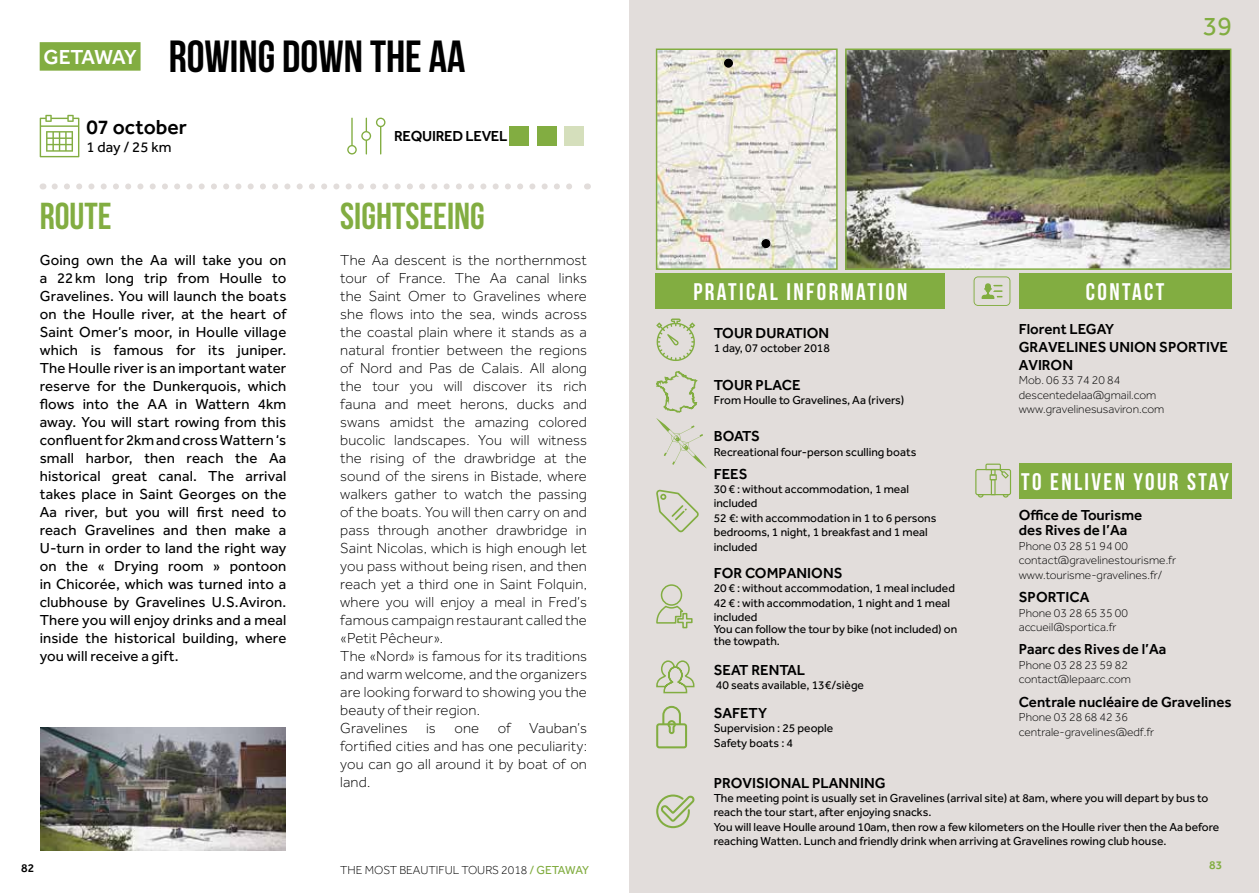
<style>
.page{position:relative;width:1259px;height:893px;background:#fff}
.page>*{position:absolute;margin:0;border:0;box-sizing:border-box;transform-origin:0 0}
.t1{font:45px "Bebas Neue";color:#000}
.t2{font:37.5px "Bebas Neue";color:#82ad41}
.t3{font:27px "Effra";color:#82ad41}
.t4{font:24px "Bebas Neue";letter-spacing:.1em;color:#fff}
.t5{font:500 21px "Effra";color:#000}
.t6{font:500 21px "Effra";letter-spacing:-.03em;color:#fff}
.t7{font:300 15px/18px "Effra";letter-spacing:.01em;color:#000}
.t8{font:15px/18px "Effra";letter-spacing:.01em;color:#000;text-align:justify}
.t9{font:500 15px/18px "Effra";color:#000}
.t10{font:500 15px "Effra";letter-spacing:-.02em;color:#000}
.t11{font:12px/14.4px "Effra";color:#000}
.t12{font:300 12px/14.4px "Effra";color:#000}
.t13{font:500 12px "Effra";color:#82ad41}
.t14{font:500 12px "Effra";color:#000}
.s1{font-weight:400;color:#82ad41}
</style>
<div class="page">
<svg style="left:55px;top:183px;width:517px;height:6px"></svg>
<div style="left:40px;top:42px;width:101px;height:29px;background:#82ad41"></div>
<div style="left:629px;top:0;width:630px;height:893px;background:#e2dddb"></div>
<svg style="left:973px;top:276px;width:38px;height:30px"></svg>
<svg style="left:975px;top:464px;width:36px;height:34px"></svg>
<div style="left:1018px;top:463px;width:213px;height:35px;background:#82ad41"></div>
<svg style="left:347px;top:118px;width:38px;height:37px"></svg>
<div style="left:509px;top:126px;width:20px;height:20px;background:#82ad41"></div>
<div style="left:536px;top:126px;width:20px;height:20px;background:#82ad41"></div>
<div style="left:564px;top:126px;width:20px;height:20px;background:#d5dfbc"></div>
<svg style="left:40px;top:115px;width:39px;height:42px"></svg>
<img style="left:40px;top:727px;width:246px;height:123px">
<div style="left:1018px;top:274px;width:213px;height:35px;background:#82ad41"></div>
<div style="left:656px;top:274px;width:289px;height:35px;background:#82ad41"></div>
<svg style="left:656px;top:706px;width:31px;height:42px"></svg>
<svg style="left:656px;top:660px;width:39px;height:34px"></svg>
<svg style="left:656px;top:794px;width:39px;height:34px"></svg>
<svg style="left:656px;top:584px;width:37px;height:45px"></svg>
<svg style="left:656px;top:490px;width:43px;height:42px"></svg>
<svg style="left:656px;top:318px;width:39px;height:43px"></svg>
<svg style="left:656px;top:371px;width:51px;height:98px"></svg>
<img style="left:659px;top:52px;width:175px;height:215px">
<div style="left:656px;top:49px;width:181px;height:221px;border:2px solid #82ad41"></div>
<div style="left:724px;top:59px;width:8px;height:8px;background:#000;border-radius:50%"></div>
<div style="left:724px;top:59px;width:8px;height:8px;border:1px solid #000;border-radius:50%"></div>
<div style="left:762px;top:240px;width:8px;height:8px;background:#000;border-radius:50%"></div>
<div style="left:762px;top:239px;width:8px;height:9px;border:1px solid #000;border-radius:50%"></div>
<img style="left:848px;top:52px;width:380px;height:215px">
<div style="left:845px;top:49px;width:386px;height:221px;border:2px solid #82ad41"></div>
<h3 class="t6" style="left:43px;top:44px;width:95px">GETAWAY</h3>
<h1 class="t1" style="left:169px;top:31px;width:298px">ROWING DOWN the AA</h1>
<h3 class="t5" style="left:86px;top:115px;width:102px">07 october</h3>
<p class="t8" style="left:86px;top:138px;width:87px">1 day / 25 km</p>
<h2 class="t2" style="left:40px;top:196px;width:73px">ROUTE</h2>
<p class="t8" style="left:40px;top:251px;width:248px">Going own the Aa will take you on a 22km long trip from Houlle to Gravelines. You will launch the boats on the Houlle river, at the heart of Saint Omer’s moor, in Houlle village which is famous for its juniper.<br>The Houlle river is an important water reserve for the Dunkerquois, which flows into the AA in Wattern 4km away. You will start rowing from this confluent for 2km and cross Wattern ‘s small harbor, then reach the Aa historical great canal. The arrival takes place in Saint Georges on the Aa river, but you will first need to reach Gravelines and then make a U-turn in order to land the right way on the « Drying room » pontoon in Chicorée, which was turned into a clubhouse by Gravelines U.S.Aviron.<br>There you will enjoy drinks and a meal inside the historical building, where you will receive a gift.</p>
<p class="t10" style="left:394px;top:127px;width:115px">REQUIRED LEVEL</p>
<h2 class="t2" style="left:340px;top:196px;width:146px">SIGHTSEEING</h2>
<p class="t7" style="left:340px;top:251px;width:248px">The Aa descent is the northernmost tour of France. The Aa canal links the Saint Omer to Gravelines where she flows into the sea, winds across the coastal plain where it stands as a natural frontier between the regions of Nord and Pas de Calais. All along the tour you will discover its rich fauna and meet herons, ducks and swans amidst the amazing colored bucolic landscapes. You will witness the rising of the drawbridge at the sound of the sirens in Bistade, where walkers gather to watch the passing of the boats. You will then carry on and pass through another drawbridge in Saint Nicolas, which is high enough let you pass without being risen, and then reach yet a third one in Saint Folquin, where you will enjoy a meal in Fred’s famous campaign restaurant called the «Petit Pêcheur».<br>The «Nord» is famous for its traditions and warm welcome, and the organizers are looking forward to showing you the beauty of their region.<br>Gravelines is one of Vauban’s fortified cities and has one peculiarity: you can go all around it by boat of on land.</p>
<p class="t14" style="left:21px;top:860px;width:15px">82</p>
<p class="t12" style="left:340px;top:863px;width:250px">THE MOST BEAUTIFUL TOURS 2018 <span class="s1">/ GETAWAY</span></p>
<h3 class="t3" style="left:1202px;top:10px;width:31px">39</h3>
<h3 class="t4" style="left:693px;top:279px;width:216px">PRATICAL INFORMATION</h3>
<h3 class="t4" style="left:1085px;top:279px;width:80px">CONTACT</h3>
<p class="t9" style="left:714px;top:323px;width:117px">TOUR DURATION</p>
<p class="t11" style="left:714px;top:341px;width:118px">1 day, 07 october 2018</p>
<p class="t9" style="left:714px;top:375px;width:88px">TOUR PLACE</p>
<p class="t11" style="left:714px;top:393px;width:192px">From Houlle to Gravelines, Aa (rivers)</p>
<p class="t9" style="left:714px;top:427px;width:48px">BOATS</p>
<p class="t11" style="left:714px;top:444px;width:204px">Recreational four-person sculling boats</p>
<p class="t9" style="left:714px;top:464px;width:35px">FEES</p>
<p class="t11" style="left:714px;top:482px;width:224px">30€ : without accommodation, 1 meal included<br>52 €: with accommodation in 1 to 6 persons bedrooms, 1 night, 1 breakfast and 1 meal included</p>
<p class="t9" style="left:714px;top:564px;width:130px">FOR COMPANIONS</p>
<p class="t11" style="left:714px;top:581px;width:243px">20€ : without accommodation, 1 meal included<br>42€ : with accommodation, 1 night and 1 meal included</p>
<p class="t11" style="left:714px;top:623px;width:245px;line-height:12px">You can follow the tour by bike (not included) on the towpath.</p>
<p class="t9" style="left:714px;top:660px;width:93px">SEAT RENTAL</p>
<p class="t11" style="left:716px;top:678px;width:150px">40 seats available, 13€/siège</p>
<p class="t9" style="left:714px;top:704px;width:55px">SAFETY</p>
<p class="t11" style="left:714px;top:721px;width:121px">Supervision : 25 people<br>Safety boats : 4</p>
<p class="t9" style="left:1018px;top:320px;width:211px">Florent LEGAY<br>GRAVELINES UNION SPORTIVE<br>AVIRON</p>
<p class="t12" style="left:1018px;top:373px;width:147px">Mob. 06 33 74 20 84 descentedelaa@gmail.com www.gravelinesusaviron.com</p>
<h3 class="t4" style="left:1021px;top:468px;width:209px">TO ENLIVEN YOUR STAY</h3>
<p class="t9" style="left:1018px;top:508px;width:125px;line-height:15px">Office de Tourisme des Rives de l’Aa</p>
<p class="t12" style="left:1018px;top:539px;width:159px">Phone 03 28 51 94 00 contact@gravelinestourisme.fr www.tourisme-gravelines.fr/</p>
<p class="t9" style="left:1018px;top:588px;width:72px">SPORTICA</p>
<p class="t12" style="left:1018px;top:605px;width:111px">Phone 03 28 65 35 00 accueil@sportica.fr</p>
<p class="t9" style="left:1018px;top:640px;width:149px">Paarc des Rives de l’Aa</p>
<p class="t12" style="left:1018px;top:658px;width:114px">Phone 03 28 23 59 82 contact@lepaarc.com</p>
<p class="t9" style="left:1018px;top:692px;width:214px">Centrale nucléaire de Gravelines</p>
<p class="t12" style="left:1018px;top:710px;width:137px">Phone 03 28 68 42 36 centrale-gravelines@edf.fr</p>
<p class="t9" style="left:714px;top:773px;width:173px">PROVISIONAL PLANNING</p>
<p class="t11" style="left:714px;top:791px;width:507px">The meeting point is usually set in Gravelines (arrival site) at 8am, where you will depart by bus to reach the tour start, after enjoying snacks.<br>You will leave Houlle around 10am, then row a few kilometers on the Houlle river then the Aa before reaching Watten. Lunch and friendly drink when arriving at Gravelines rowing club house.</p>
<p class="t13" style="left:1209px;top:858px;width:15px">83</p>
</div>
